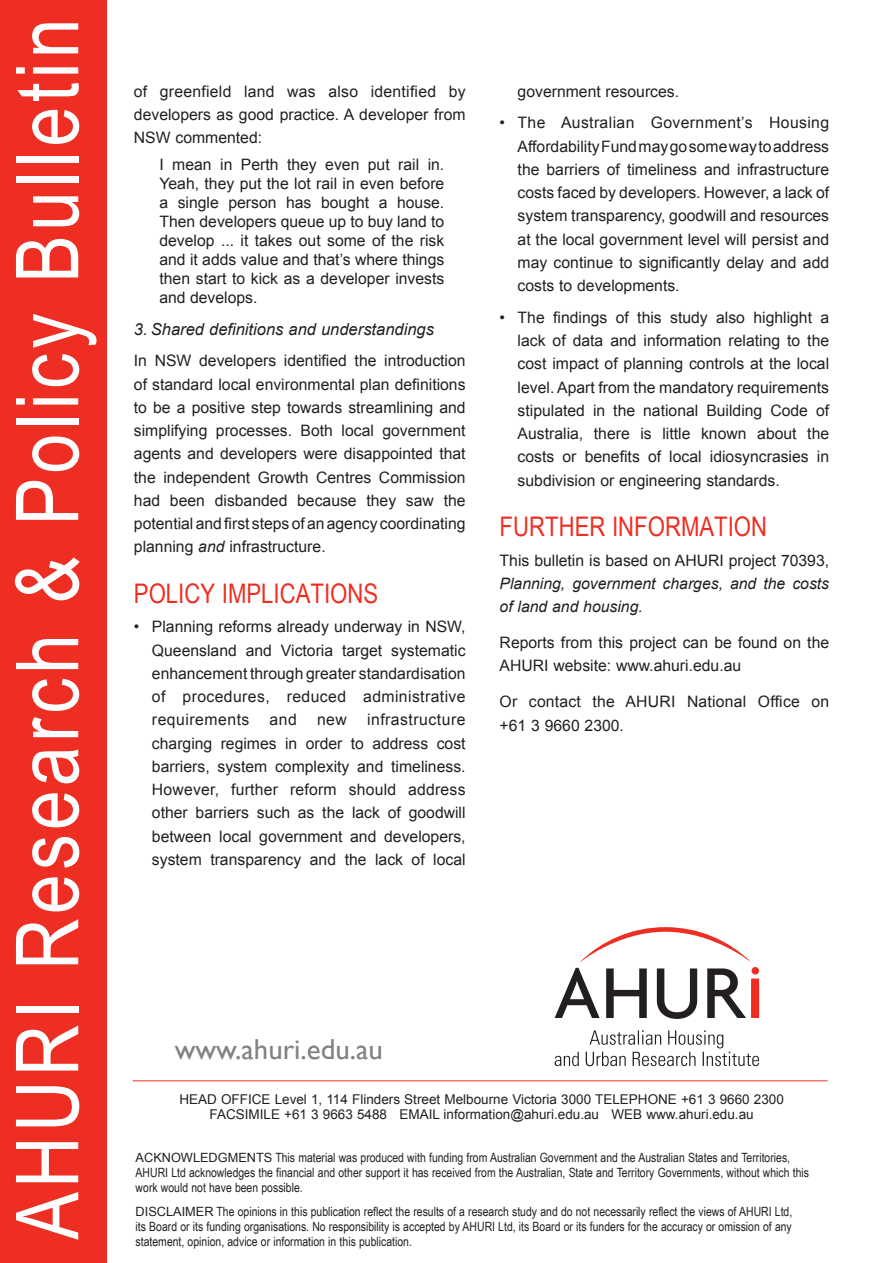
<style>
.page{position:relative;width:893px;height:1263px;background:#fff}
.page>*{position:absolute;margin:0;border:0;box-sizing:border-box;transform-origin:0 0}
.t1{font:87px "Arial Narrow";letter-spacing:.05em;color:#fff}
.Sub-Heading{font:28.8px "Gill Sans";color:#808285}
.Section_Heading{font:27px "Arial Narrow";color:#ee2e22}
.Sub-Sub_Heading{font:italic 16.5px "Arial";color:#231f20}
.Bullet_Point{font:15.75px/23.2px "Arial";color:#231f20;text-align:justify}
.Body_Copy{font:15.75px/23.2px "Arial";color:#231f20;text-align:justify}
.Body_Copy-2{font:italic 15.75px/23.2px "Arial";color:#231f20;text-align:justify}
.t2{font:13.5px "Arial";color:#231f20}
.t3{font:12.75px/15px "Arial Narrow";color:#231f20}
.s1{font-style:italic}
.s2{font-style:normal}
.s3{font-family:"Arial"}
</style>
<div class="page">
<div style="left:0;top:0;width:106px;height:1263px;background:#ee2e22"></div>
<hr style="left:133px;top:1080px;width:695px;height:1px;background:#ee2e22">
<svg style="left:555px;top:927px;width:204px;height:92px"></svg>
<svg style="left:555px;top:1052px;width:24px;height:14px"></svg>
<svg style="left:586px;top:1030px;width:173px;height:36px"></svg>
<p class="t1" style="left:-16px;top:1240px;width:1223px;rotate:-90deg">AHURI Research &amp; Policy Bulletin</p>
<p class="Body_Copy" style="left:134px;top:80px;width:333px">of greenfield land was also identified by developers as good practice. A developer from NSW commented:</p>
<p class="Body_Copy" style="left:159px;top:156px;width:286px;line-height:18.9px">I mean in Perth they even put rail in.<br>Yeah, they put the lot rail in even before a single person has bought a house.<br>Then developers queue up to buy land to develop ... it takes out some of the risk and it adds value and that’s where things then start to kick as a developer invests and develops.</p>
<p class="Sub-Sub_Heading" style="left:134px;top:318px;width:301px">3. Shared definitions and understandings</p>
<p class="Body_Copy" style="left:134px;top:349px;width:333px">In NSW developers identified the introduction of standard local environmental plan definitions to be a positive step towards streamlining and simplifying processes. Both local government agents and developers were disappointed that the independent Growth Centres Commission had been disbanded because they saw the potential and first steps of an agency coordinating planning <span class="s1">and</span> infrastructure.</p>
<p class="Section_Heading" style="left:134px;top:573px;width:29px">Polic</p>
<p class="Section_Heading" style="left:200px;top:573px;width:36px">y implications</p>
<p class="Bullet_Point" style="left:152px;top:615px;width:315px;text-indent:-18px">• Planning reforms already underway in NSW, Queensland and Victoria target systematic enhancement through greater standardisation of procedures, reduced administrative requirements</p>
<p class="Bullet_Point" style="left:152px;top:708px;width:315px;text-indent:215px">infrastructure charging regimes in order to address cost barriers, system complexity and timeliness.<br>However, further reform should address other barriers such as the lack of goodwill between local government and developers, system transparency and the lack of local</p>
<p class="Bullet_Point" style="left:270px;top:708px;width:29px">and</p>
<p class="Bullet_Point" style="left:317px;top:708px;width:31px">new</p>
<p class="Bullet_Point" style="left:518px;top:80px;width:163px">government resources.</p>
<p class="Bullet_Point" style="left:518px;top:111px;width:313px;text-indent:-18px">• The Australian Government’s Housing AffordabilityFundmaygosomewaytoaddress the barriers of timeliness and infrastructure costs faced by developers. However, a lack of system transparency, goodwill and resources at the local government level will persist and may continue to significantly delay and add costs to developments.</p>
<p class="Bullet_Point" style="left:518px;top:306px;width:313px;text-indent:-18px">• The findings of this study also highlight a lack of data and information relating to the cost impact of planning controls at the local level. Apart from the mandatory requirements stipulated in the national Building Code of Australia, there is little known about the costs or benefits of local idiosyncrasies in subdivision or engineering standards.</p>
<p class="Section_Heading" style="left:500px;top:507px;width:269px">FURTHER INFORMATION</p>
<p class="Body_Copy-2" style="left:500px;top:549px;width:331px"><span class="s2">This bulletin is based on AHURI project 70393, </span>Planning, government charges, and the costs of land and housing.</p>
<p class="Body_Copy" style="left:500px;top:631px;width:331px">Reports from this project can be found on the<br>AHURI website: www.ahuri.edu.au</p>
<p class="Body_Copy" style="left:500px;top:690px;width:331px">Or contact the AHURI National Office on +61 3 9660 2300.</p>
<p class="Sub-Heading" style="left:175px;top:1032px;width:210px">www.ahuri.edu.au</p>
<p class="t2" style="left:179px;top:1090px;width:606px">HEAD OFFICE Level 1, 114 Flinders Street Melbourne Victoria 3000 TELEPHONE +61 3 9660 2300</p>
<p class="t2" style="left:210px;top:1105px;width:546px">FACSIMILE +61 3 9663 5488 EMAIL information@ahuri.edu.au WEB www.ahuri.edu.au</p>
<p class="t3" style="left:136px;top:1150px;width:675px"><span class="s3">ACKNOWLEDGMENTS</span> This material was produced with funding from Australian Government and the Australian States and Territories,<br>AHURI Ltd acknowledges the financial and other support it has received from the Australian, State and Territory Governments, without which this work would not have been possible.</p>
<p class="t3" style="left:136px;top:1203px;width:658px;text-align:justify"><span class="s3">DISCLAIMER</span> The opinions in this publication reflect the results of a research study and do not necessarily reflect the views of AHURI Ltd, its Board or its funding organisations. No responsibility is accepted by AHURI Ltd, its Board or its funders for the accuracy or omission of any statement, opinion, advice or information in this publication.</p>
</div>
